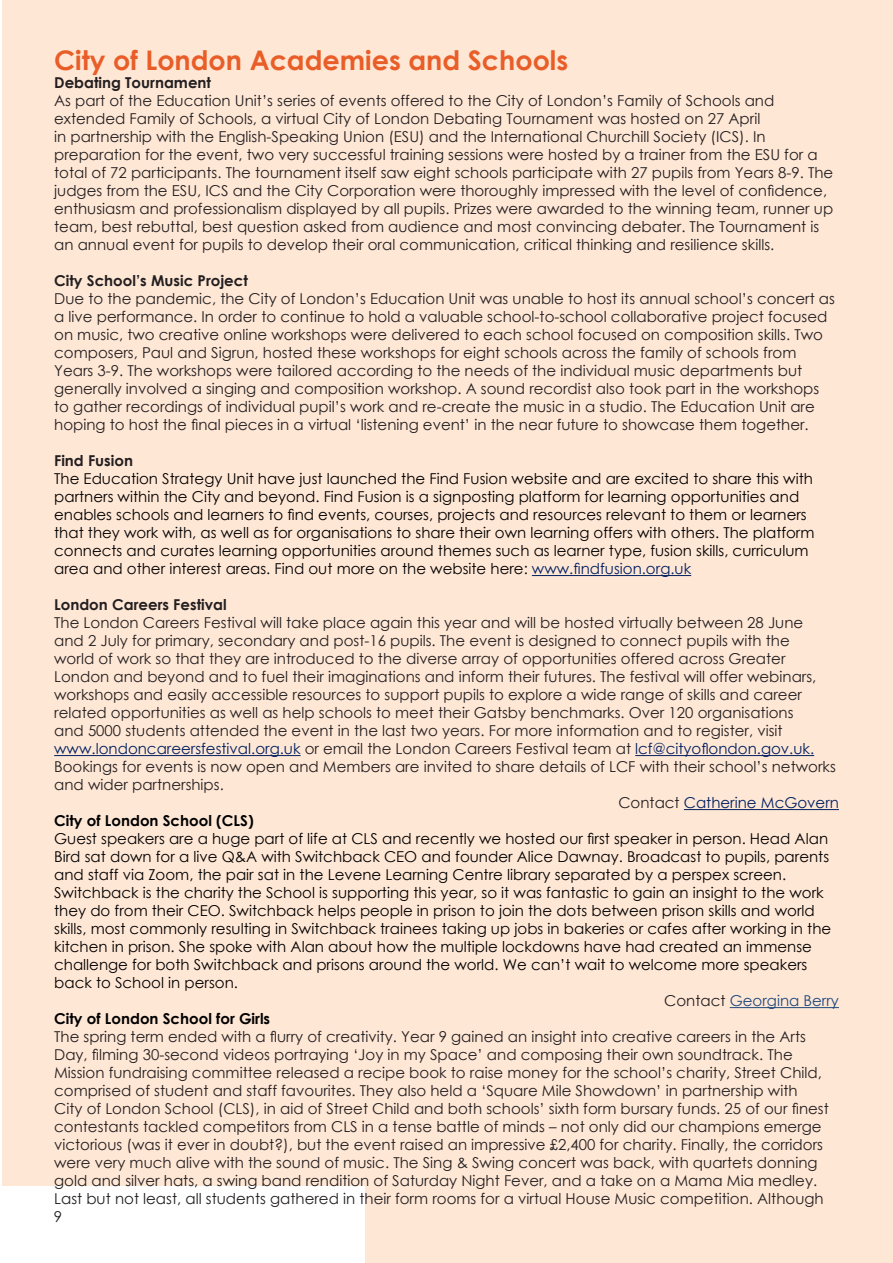
<style>
.page{position:relative;width:893px;height:1263px;background:#fff}
.page>*{position:absolute;margin:0;border:0;box-sizing:border-box;transform-origin:0 0}
.Body_text__40__black{font:700 27px "Century Gothic";color:#e95e28}
.Normal__Web{font:15px/18px "Century Gothic";color:#231f20}
.Normal__Web-2{font:15px/18px "Century Gothic";color:#000}
.t1{font:700 15px "Century Gothic";color:#231f20}
.x_x_x_x_msonormal{font:700 15px "Century Gothic";color:#000}
.t2{font:15px "Century Gothic";color:#002060}
.t3{font:15px "Century Gothic";color:#1f497d}
.s1{color:#212121}
.s2{color:#002060}
.s3{color:#231f20}
</style>
<div class="page">
<div style="left:2px;top:0;width:891px;height:1263px;background:#ffe7d6"></div>
<div style="left:2px;top:1187px;width:363px;height:76px;background:#fff"></div>
<hr style="left:532px;top:575px;width:159px;height:1px;background:#002060">
<hr style="left:54px;top:755px;width:247px;height:1px;background:#002060">
<hr style="left:635px;top:755px;width:179px;height:1px;background:#002060">
<hr style="left:684px;top:809px;width:155px;height:1px;background:#002060">
<hr style="left:730px;top:1007px;width:109px;height:1px;background:#1f497d">
<p class="Body_text__40__black" style="left:54px;top:40px;width:516px">City of London Academies and Schools</p>
<p class="t1" style="left:54px;top:71px;width:158px">Debating Tournament</p>
<p class="Normal__Web" style="left:54px;top:91px;width:781px">As part of the Education Unit’s series of events offered to the City of London’s Family of Schools and extended Family of Schools, a virtual City of London Debating Tournament was hosted on 27 April<br>in partnership with the English-Speaking Union (ESU) and the International Churchill Society (ICS). In preparation for the event, two very successful training sessions were hosted by a trainer from the ESU for a total of 72 participants. The tournament itself saw eight schools participate with 27 pupils from Years 8-9. The judges from the ESU, ICS and the City Corporation were thoroughly impressed with the level of confidence, enthusiasm and professionalism displayed by all pupils. Prizes were awarded to the winning team, runner up team, best rebuttal, best question asked from audience and most convincing debater. The Tournament is an annual event for pupils to develop their oral communication, critical thinking and resilience skills.</p>
<p class="t1" style="left:54px;top:269px;width:195px">City School’s Music Project</p>
<p class="Normal__Web" style="left:54px;top:289px;width:782px">Due to the pandemic, the City of London’s Education Unit was unable to host its annual school’s concert as a live performance. In order to continue to hold a valuable school-to-school collaborative project focused on music, two creative online workshops were delivered to each school focused on composition skills. Two composers, Paul and Sigrun, hosted these workshops for eight schools across the family of schools from Years 3-9. The workshops were tailored according to the needs of the individual music departments but generally involved a singing and composition workshop. <span class="s1">A</span> sound recordist also took part in the workshops to gather recordings of individual pupil’s work and re-create the music in a studio. The Education Unit are hoping to host the final pieces in a virtual ‘listening event’ in the near future to showcase them together.</p>
<p class="t1" style="left:54px;top:449px;width:80px">Find Fusion</p>
<p class="Normal__Web-2" style="left:54px;top:469px;width:762px">The Education Strategy Unit have just launched the Find Fusion website and are excited to share this with partners within the City and beyond. Find Fusion is a signposting platform for learning opportunities and enables schools and learners to find events, courses, projects and resources relevant to them or learners that they work with, as well as for organisations to share their own learning offers with others. The platform connects and curates learning opportunities around themes such as learner type, fusion skills, curriculum area and other interest areas. Find out more on the website here: <span class="s2">www.findfusion.org.uk</span></p>
<p class="t1" style="left:54px;top:593px;width:174px">London Careers Festival</p>
<p class="Normal__Web" style="left:54px;top:613px;width:783px">The London Careers Festival will take place again this year and will be hosted virtually between 28 June and 2 July for primary, secondary and post-16 pupils. The event is designed to connect pupils with the<br>world of work so that they are introduced to the diverse array of opportunities offered across Greater London and beyond and to fuel their imaginations and inform their futures. The festival will offer webinars, workshops and easily accessible resources to support pupils to explore a wide range of skills and career related opportunities as well as help schools to meet their Gatsby benchmarks. Over 120 organisations<br>and 5000 students attended the event in the last two years. For more information and to register, visit <span class="s2">www.londoncareersfestival.org.uk</span> or email the London Careers Festival team at <span class="s2">lcf@cityoflondon.gov.uk.<br></span>Bookings for events is now open and Members are invited to share details of LCF with their school’s networks and wider partnerships.</p>
<p class="t2" style="left:618px;top:792px;width:222px"><span class="s3">Contact</span> Catherine McGovern</p>
<p class="x_x_x_x_msonormal" style="left:54px;top:809px;width:201px">City of London School (CLS)</p>
<p class="Normal__Web-2" style="left:54px;top:829px;width:778px">Guest speakers are a huge part of life at CLS and recently we hosted our first speaker in person. Head Alan Bird sat down for a live Q&amp;A with Switchback CEO and founder Alice Dawnay. Broadcast to pupils, parents and staff via Zoom, the pair sat in the Levene Learning Centre library separated by a perspex screen.<br>Switchback is the charity the School is supporting this year, so it was fantastic to gain an insight to the work they do from their CEO. Switchback helps people in prison to join the dots between prison skills and world skills, most commonly resulting in Switchback trainees taking up jobs in bakeries or cafes after working in the kitchen in prison. She spoke with Alan about how the multiple lockdowns have had created an immense challenge for both Switchback and prisons around the world. We can’t wait to welcome more speakers back to School in person.</p>
<p class="t3" style="left:664px;top:990px;width:176px"><span class="s3">Contact</span> Georgina Berry</p>
<p class="x_x_x_x_msonormal" style="left:54px;top:1007px;width:217px">City of London School for Girls</p>
<p class="Normal__Web" style="left:54px;top:1027px;width:776px">The spring term ended with a flurry of creativity. Year 9 gained an insight into creative careers in the Arts Day, filming 30-second videos portraying ‘Joy in my Space’ and composing their own soundtrack. The Mission fundraising committee released a recipe book to raise money for the school’s charity, Street Child, comprised of student and staff favourites. They also held a ‘Square Mile Showdown’ in partnership with City of London School (CLS), in aid of Street Child and both schools’ sixth form bursary funds. 25 of our finest contestants tackled competitors from CLS in a tense battle of minds – not only did our champions emerge victorious (was it ever in doubt?), but the event raised an impressive £2,400 for charity. Finally, the corridors were very much alive with the sound of music. The Sing &amp; Swing concert was back, with quartets donning gold and silver hats, a swing band rendition of Saturday Night Fever, and a take on a Mama Mia medley.<br>Last but not least, all students gathered in their form rooms for a virtual House Music competition. Although</p>
<p class="Normal__Web" style="left:54px;top:1207px;width:10px">9</p>
</div>
